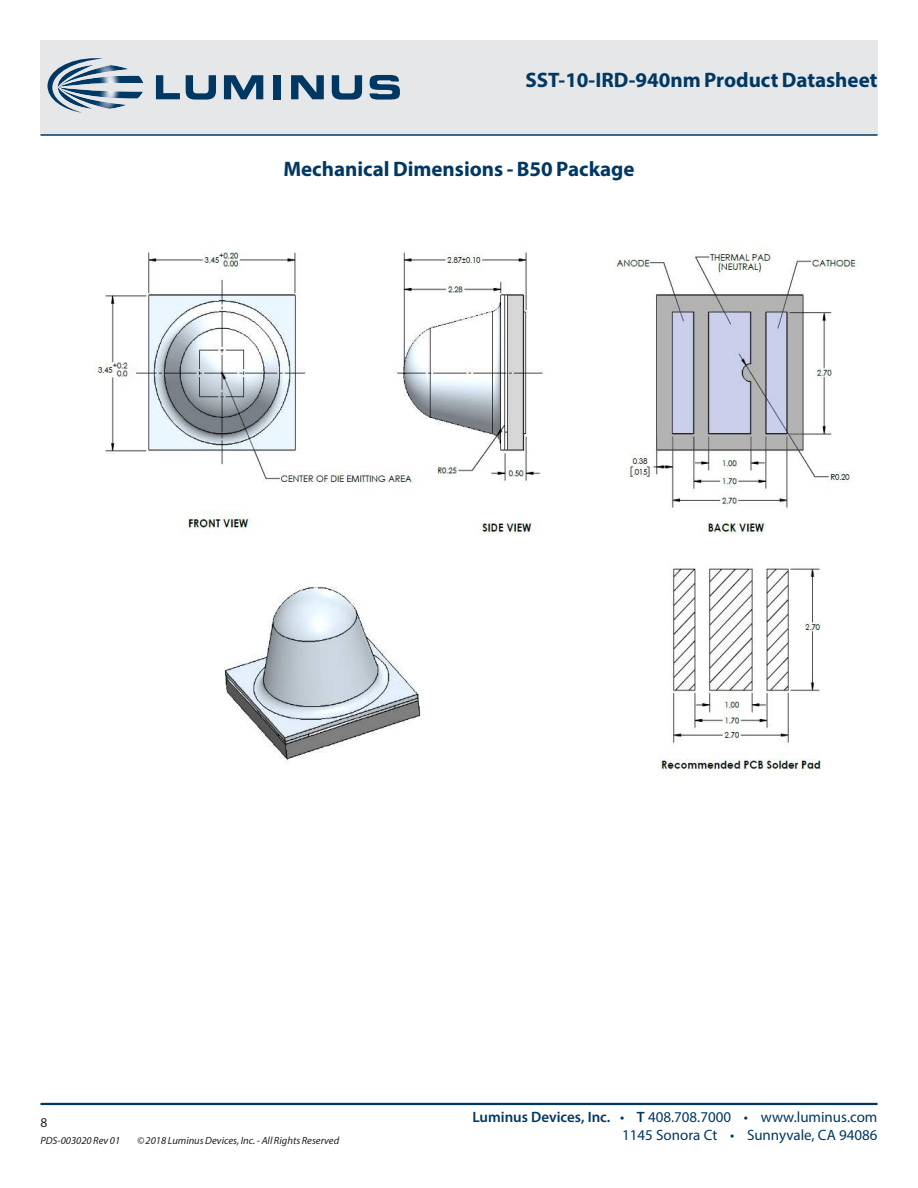
<style>
.page{position:relative;width:918px;height:1188px;background:#fff}
.page>*{position:absolute;margin:0;border:0;box-sizing:border-box;transform-origin:0 0}
.t1{font:700 21px "Myriad Pro";color:#003863}
.t2{font:15px/18px "Myriad Pro";color:#003863;text-align:right}
.t3{font:13.5px "Myriad Pro";color:#221f1f}
.t4{font:italic 10.5px "Myriad Pro";color:#221f1f}
.s1{font-weight:600}
</style>
<div class="page">
<div style="left:41px;top:40px;width:837px;height:95px;background:#e6e7e8"></div>
<hr style="left:41px;top:1103px;width:837px;height:2px;background:#003863">
<hr style="left:41px;top:134px;width:837px;height:2px;background:#003863">
<img style="left:103px;top:91px;width:8px;height:18px">
<svg style="left:48px;top:58px;width:55px;height:55px"></svg>
<svg style="left:156px;top:75px;width:24px;height:24px"></svg>
<svg style="left:186px;top:75px;width:30px;height:25px"></svg>
<svg style="left:224px;top:75px;width:39px;height:24px"></svg>
<div style="left:273px;top:75px;width:8px;height:24px;background:#003863"></div>
<svg style="left:291px;top:75px;width:33px;height:24px"></svg>
<svg style="left:332px;top:75px;width:30px;height:25px"></svg>
<svg style="left:370px;top:75px;width:30px;height:25px"></svg>
<img style="left:95px;top:247px;width:764px;height:529px">
<h1 class="t1" style="left:526px;top:72px;width:353px">SST-10-IRD-940nm Product Datasheet</h1>
<h1 class="t1" style="left:283px;top:161px;width:353px">Mechanical Dimensions - B50 Package</h1>
<p class="t3" style="left:40px;top:1118px;width:8px">8</p>
<p class="t4" style="left:40px;top:1136px;width:81px">PDS-003020 Rev 01</p>
<p class="t4" style="left:137px;top:1136px;width:204px">© 2018 Luminus Devices, Inc. - All Rights Reserved</p>
<p class="t2" style="left:472px;top:1110px;width:407px"><span class="s1">Luminus Devices, Inc.</span> • <span class="s1">T</span> 408.708.7000 • www.luminus.com<br>1145 Sonora Ct • Sunnyvale, CA 94086</p>
</div>
